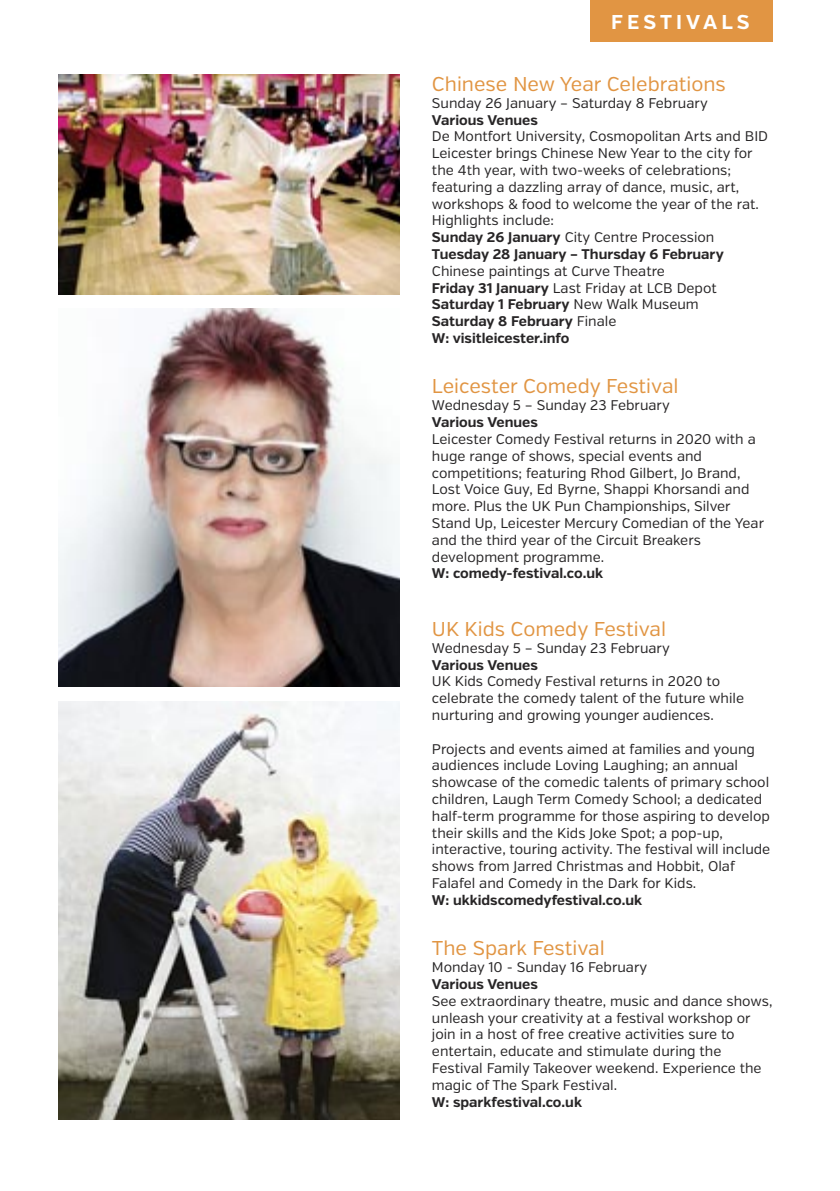
<style>
.page{position:relative;width:840px;height:1191px;background:#fff}
.page>*{position:absolute;margin:0;border:0;box-sizing:border-box;transform-origin:0 0}
.t1{font:20px "Verb";color:#e19543}
.t2{font:700 20px "Verb";letter-spacing:.2em;color:#fff}
.t3{font:14px/16.8px "Verb";color:#272526}
.t4{font:700 14px/16.8px "Verb";color:#272526}
.s1{font-weight:700}
.s2{font-weight:400}
</style>
<div class="page">
<div style="left:589px;top:0;width:183px;height:41px;background:#e19543"></div>
<img style="left:59px;top:75px;width:340px;height:220px">
<img style="left:59px;top:701px;width:340px;height:418px">
<img style="left:59px;top:308px;width:340px;height:378px">
<p class="t2" style="left:611px;top:14px;width:140px">FESTIVALS</p>
<p class="t1" style="left:432px;top:76px;width:295px">Chinese New Year Celebrations</p>
<p class="t3" style="left:432px;top:96px;width:277px">Sunday 26 January – Saturday 8 February</p>
<p class="t4" style="left:432px;top:113px;width:107px">Various Venues</p>
<p class="t3" style="left:432px;top:129px;width:337px">De Montfort University, Cosmopolitan Arts and BID Leicester brings Chinese New Year to the city for the 4th year, with two-weeks of celebrations; featuring a dazzling array of dance, music, art, workshops &amp; food to welcome the year of the rat.</p>
<p class="t3" style="left:432px;top:213px;width:123px">Highlights include:</p>
<p class="t3" style="left:432px;top:230px;width:284px"><span class="s1">Sunday 26 January</span> City Centre Procession</p>
<p class="t4" style="left:432px;top:247px;width:293px">Tuesday 28 January – Thursday 6 February<br><span class="s2">Chinese paintings at Curve Theatre</span></p>
<p class="t3" style="left:432px;top:281px;width:286px"><span class="s1">Friday 31 January</span> Last Friday at LCB Depot</p>
<p class="t4" style="left:432px;top:297px;width:268px">Saturday 1 February <span class="s2">New Walk Museum</span></p>
<p class="t4" style="left:432px;top:314px;width:186px">Saturday 8 February <span class="s2">Finale</span></p>
<p class="t4" style="left:432px;top:331px;width:139px">W: visitleicester.info</p>
<p class="t1" style="left:432px;top:379px;width:248px">Leicester Comedy Festival</p>
<p class="t3" style="left:432px;top:398px;width:239px">Wednesday 5 – Sunday 23 February</p>
<p class="t4" style="left:432px;top:415px;width:107px">Various Venues</p>
<p class="t3" style="left:432px;top:432px;width:333px">Leicester Comedy Festival returns in 2020 with a huge range of shows, special events and competitions; featuring Rhod Gilbert, Jo Brand, Lost Voice Guy, Ed Byrne, Shappi Khorsandi and more. Plus the UK Pun Championships, Silver Stand Up, Leicester Mercury Comedian of the Year and the third year of the Circuit Breakers development programme.</p>
<p class="t4" style="left:432px;top:566px;width:172px">W: comedy-festival.co.uk</p>
<p class="t1" style="left:432px;top:621px;width:236px">UK Kids Comedy Festival</p>
<p class="t3" style="left:432px;top:641px;width:239px">Wednesday 5 – Sunday 23 February</p>
<p class="t4" style="left:432px;top:657px;width:107px">Various Venues</p>
<p class="t3" style="left:432px;top:674px;width:313px">UK Kids Comedy Festival returns in 2020 to celebrate the comedy talent of the future while nurturing and growing younger audiences.</p>
<p class="t3" style="left:432px;top:741px;width:339px">Projects and events aimed at families and young audiences include Loving Laughing; an annual showcase of the comedic talents of primary school children, Laugh Term Comedy School; a dedicated half-term programme for those aspiring to develop their skills and the Kids Joke Spot; a pop-up, interactive, touring activity. The festival will include shows from Jarred Christmas and Hobbit, Olaf Falafel and Comedy in the Dark for Kids.</p>
<p class="t4" style="left:432px;top:893px;width:211px">W: ukkidscomedyfestival.co.uk</p>
<p class="t1" style="left:432px;top:940px;width:174px">The Spark Festival</p>
<p class="t3" style="left:432px;top:960px;width:217px">Monday 10 - Sunday 16 February</p>
<p class="t4" style="left:432px;top:977px;width:107px">Various Venues</p>
<p class="t3" style="left:432px;top:993px;width:342px">See extraordinary theatre, music and dance shows, unleash your creativity at a festival workshop or join in a host of free creative activities sure to entertain, educate and stimulate during the Festival Family Takeover weekend. Experience the magic of The Spark Festival.</p>
<p class="t4" style="left:432px;top:1094px;width:151px">W: sparkfestival.co.uk</p>
</div>
